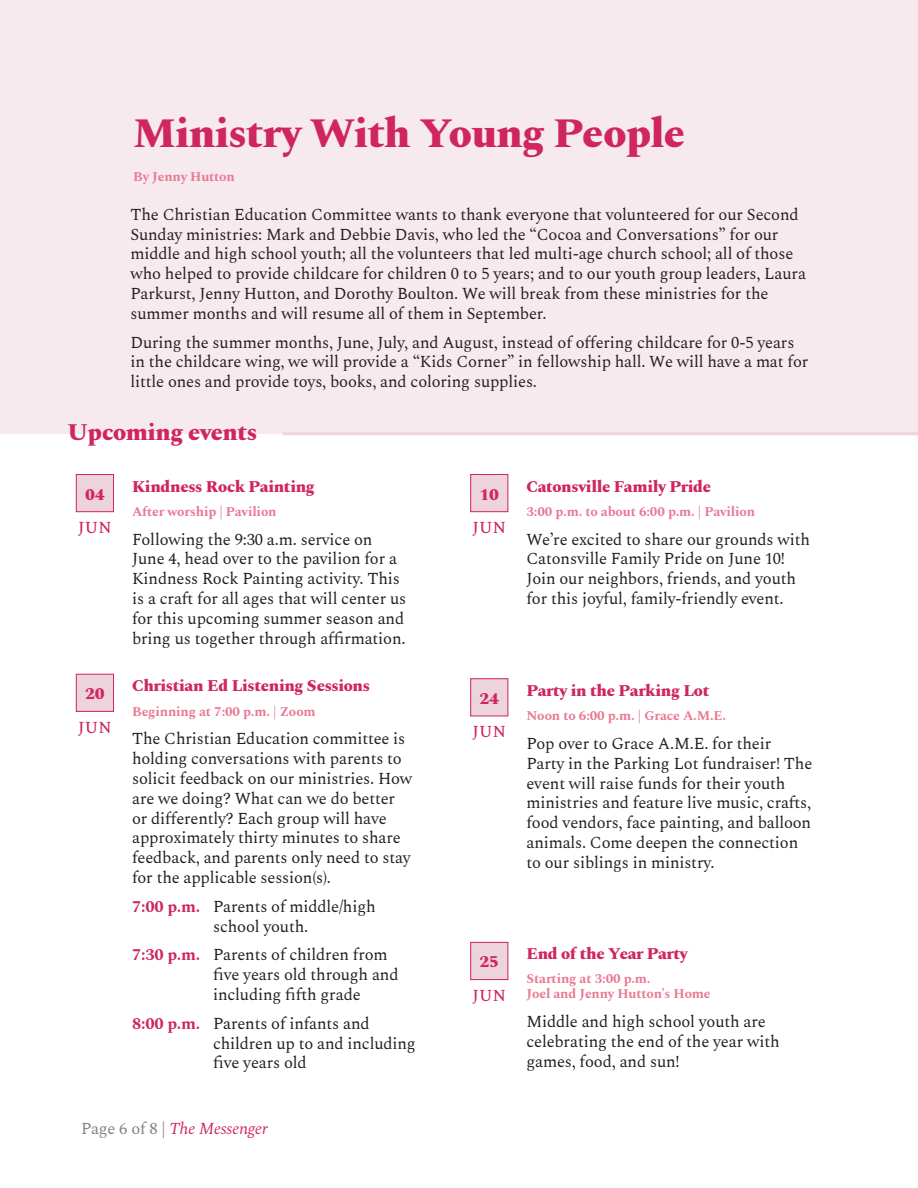
<style>
.page{position:relative;width:918px;height:1188px;background:#fff}
.page>*{position:absolute;margin:0;border:0;box-sizing:border-box;transform-origin:0 0}
.Heading_1{font:800 42px "Spectral";letter-spacing:-.02em;color:#cf2560}
.Heading_2_-_Red{font:800 24px "Spectral";letter-spacing:-.02em;color:#cf2560}
.t1{font:16.5px/19.8px "Spectral";letter-spacing:-.01em;color:#231f20}
.Heading_4_-_Red{font:800 16.5px "Spectral";letter-spacing:-.02em;color:#cf2560}
.t2{font:italic 16.5px "Spectral";letter-spacing:-.01em;color:#cf2560}
.t3{font:500 16.5px "Spectral";letter-spacing:.01em;color:#cf2560}
.t4{font:700 13.5px/15px "Spectral";letter-spacing:-.01em;color:#e87993}
.s1{font-weight:700;color:#cf2560}
.s2{font-style:normal;color:#808285}
</style>
<div class="page">
<div style="left:1px;top:1px;width:917px;height:433px;background:#f7eaee"></div>
<div style="left:76px;top:474px;width:38px;height:38px;background:#edd3dc"></div>
<div style="left:76px;top:474px;width:38px;height:38px;border:1px solid #cf2560"></div>
<div style="left:471px;top:942px;width:37px;height:38px;background:#edd3dc"></div>
<div style="left:470px;top:942px;width:38px;height:38px;border:1px solid #cf2560"></div>
<div style="left:76px;top:674px;width:38px;height:37px;background:#edd3dc"></div>
<div style="left:76px;top:674px;width:38px;height:38px;border:1px solid #cf2560"></div>
<div style="left:471px;top:679px;width:37px;height:37px;background:#edd3dc"></div>
<div style="left:470px;top:678px;width:38px;height:38px;border:1px solid #cf2560"></div>
<div style="left:471px;top:474px;width:37px;height:38px;background:#edd3dc"></div>
<div style="left:470px;top:474px;width:38px;height:38px;border:1px solid #cf2560"></div>
<hr style="left:283px;top:432px;width:635px;height:3px;background:#edd3dc">
<p class="Heading_1" style="left:133px;top:103px;width:553px">Ministry With Young People</p>
<p class="t4" style="left:133px;top:168px;width:103px">By Jenny Hutton</p>
<p class="t1" style="left:130px;top:203px;width:677px">The Christian Education Committee wants to thank everyone that volunteered for our Second Sunday ministries: Mark and Debbie Davis, who led the “Cocoa and Conversations” for our middle and high school youth; all the volunteers that led multi-age church school; all of those who helped to provide childcare for children 0 to 5 years; and to our youth group leaders, Laura Parkurst, Jenny Hutton, and Dorothy Boulton. We will break from these ministries for the summer months and will resume all of them in September.</p>
<p class="t1" style="left:130px;top:331px;width:679px">During the summer months, June, July, and August, instead of offering childcare for 0-5 years in the childcare wing, we will provide a “Kids Corner” in fellowship hall. We will have a mat for little ones and provide toys, books, and coloring supplies.</p>
<p class="Heading_2_-_Red" style="left:68px;top:415px;width:191px">Upcoming events</p>
<p class="Heading_4_-_Red" style="left:85px;top:482px;width:21px">04</p>
<p class="t3" style="left:78px;top:515px;width:35px">JUN</p>
<p class="Heading_4_-_Red" style="left:85px;top:682px;width:21px">20</p>
<p class="t3" style="left:78px;top:715px;width:35px">JUN</p>
<p class="Heading_4_-_Red" style="left:132px;top:474px;width:184px">Kindness Rock Painting</p>
<p class="t4" style="left:132px;top:503px;width:146px">After worship | Pavilion</p>
<p class="t1" style="left:132px;top:528px;width:276px">Following the 9:30 a.m. service on June 4, head over to the pavilion for a Kindness Rock Painting activity. This is a craft for all ages that will center us for this upcoming summer season and bring us together through affirmation.</p>
<p class="Heading_4_-_Red" style="left:132px;top:674px;width:239px">Christian Ed Listening Sessions</p>
<p class="t4" style="left:132px;top:703px;width:185px">Beginning at 7:00 p.m. | Zoom</p>
<p class="t1" style="left:132px;top:728px;width:282px">The Christian Education committee is holding conversations with parents to solicit feedback on our ministries. How are we doing? What can we do better or differently? Each group will have approximately thirty minutes to share feedback, and parents only need to stay for the applicable session(s).</p>
<p class="t1" style="left:213px;top:895px;width:164px;text-indent:-81px"><span class="s1">7:00 p.m.</span> Parents of middle/high school youth.</p>
<p class="t1" style="left:213px;top:944px;width:187px;text-indent:-81px"><span class="s1">7:30 p.m.</span> Parents of children from five years old through and including fifth grade</p>
<p class="t1" style="left:213px;top:1012px;width:204px;text-indent:-81px"><span class="s1">8:00 p.m.</span> Parents of infants and children up to and including five years old</p>
<p class="t2" style="left:81px;top:1117px;width:188px"><span class="s2">Page 6 of 8 |</span> The Messenger</p>
<p class="Heading_4_-_Red" style="left:479px;top:482px;width:21px">10</p>
<p class="t3" style="left:472px;top:515px;width:35px">JUN</p>
<p class="Heading_4_-_Red" style="left:526px;top:474px;width:186px">Catonsville Family Pride</p>
<p class="t4" style="left:526px;top:503px;width:230px">3:00 p.m. to about 6:00 p.m. | Pavilion</p>
<p class="t1" style="left:527px;top:528px;width:285px">We’re excited to share our grounds with Catonsville Family Pride on June 10!<br>Join our neighbors, friends, and youth for this joyful, family-friendly event.</p>
<p class="Heading_4_-_Red" style="left:479px;top:686px;width:21px">24</p>
<p class="t3" style="left:472px;top:720px;width:35px">JUN</p>
<p class="Heading_4_-_Red" style="left:526px;top:678px;width:184px">Party in the Parking Lot</p>
<p class="t4" style="left:526px;top:707px;width:201px">Noon to 6:00 p.m. | Grace A.M.E.</p>
<p class="t1" style="left:526px;top:732px;width:287px">Pop over to Grace A.M.E. for their Party in the Parking Lot fundraiser! The event will raise funds for their youth ministries and feature live music, crafts, food vendors, face painting, and balloon animals. Come deepen the connection to our siblings in ministry.</p>
<p class="Heading_4_-_Red" style="left:479px;top:950px;width:21px">25</p>
<p class="t3" style="left:472px;top:983px;width:35px">JUN</p>
<p class="Heading_4_-_Red" style="left:526px;top:942px;width:163px">End of the Year Party</p>
<p class="t4" style="left:526px;top:971px;width:186px">Starting at 3:00 p.m.<br>Joel and Jenny Hutton’s Home</p>
<p class="t1" style="left:526px;top:1011px;width:255px">Middle and high school youth are celebrating the end of the year with games, food, and sun!</p>
</div>
